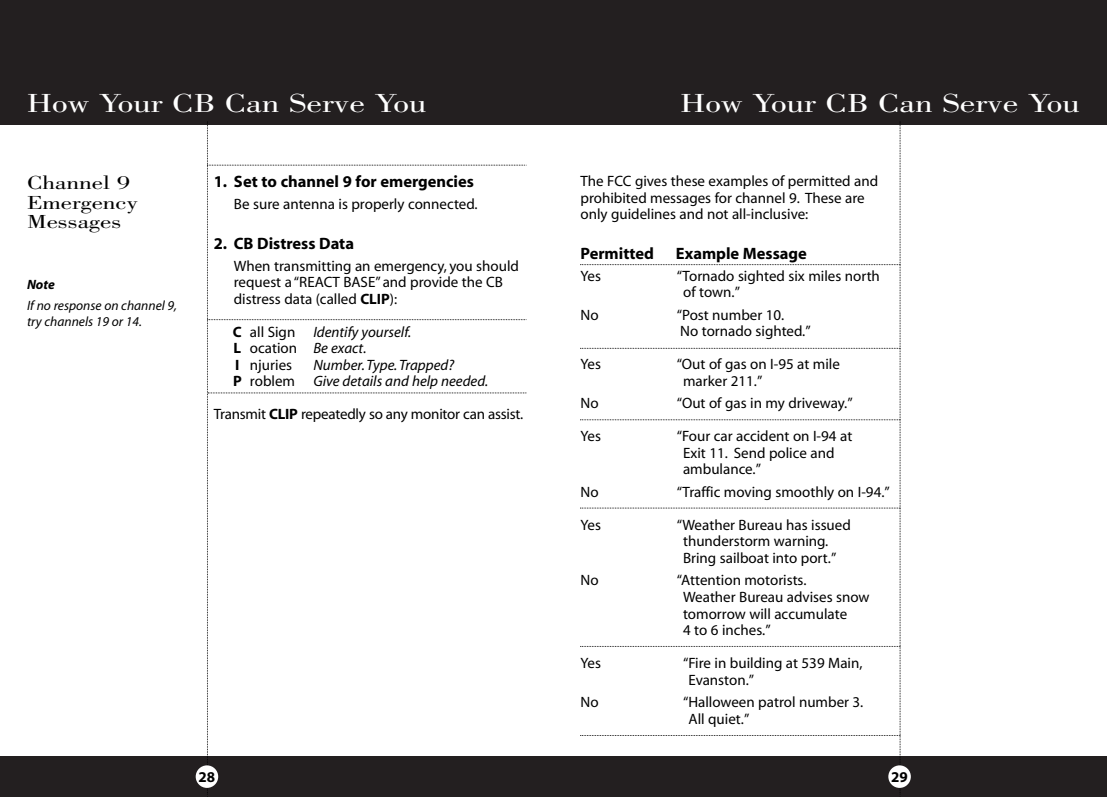
<style>
.page{position:relative;width:1107px;height:797px;background:#fff}
.page>*{position:absolute;margin:0;border:0;box-sizing:border-box;transform-origin:0 0}
.t1{font:27px "Bodoni";color:#fff;scale:1.3 1}
.t2{font:19.5px/19.5px "Bodoni";color:#000;scale:1.3 1}
.t3{font:700 16.5px "Myriad";color:#000}
.t4{font:15px/16.5px "Myriad";color:#000}
.t5{font:italic 15px/16.5px "Myriad";color:#000}
.t6{font:700 15px "Myriad";color:#000}
.t7{font:italic 13.5px/16.5px "Myriad";color:#000}
.t8{font:italic 700 13.5px "Myriad";color:#000}
.s1{font-weight:700}
.s2{font-weight:700;font-style:normal}
.s3{font-style:normal}
</style>
<div class="page">
<div style="left:0;top:0;width:1107px;height:125px;background:#231f20"></div>
<div style="left:0;top:756px;width:1107px;height:40px;background:#231f20"></div>
<div style="left:888px;top:765px;width:23px;height:22px;background:#fff;border-radius:50%"></div>
<div style="left:196px;top:765px;width:22px;height:22px;background:#fff;border-radius:50%"></div>
<svg style="left:207px;top:122px;width:320px;height:675px"></svg>
<svg style="left:580px;top:122px;width:321px;height:675px"></svg>
<h1 class="t1" style="left:27px;top:93px;width:309px">How Your CB Can Serve You</h1>
<h1 class="t1" style="left:680px;top:93px;width:309px">How Your CB Can Serve You</h1>
<h2 class="t2" style="left:27px;top:175px;width:87px">Channel 9<br>Emergency<br>Messages</h2>
<p class="t8" style="left:27px;top:279px;width:29px">Note</p>
<p class="t7" style="left:27px;top:298px;width:152px">If no response on channel 9, try channels 19 or 14.</p>
<p class="t3" style="left:214px;top:175px;width:262px">1. Set to channel 9 for emergencies</p>
<p class="t4" style="left:234px;top:197px;width:245px">Be sure antenna is properly connected.</p>
<p class="t3" style="left:214px;top:237px;width:142px">2. CB Distress Data</p>
<p class="t4" style="left:234px;top:259px;width:287px">When transmitting an emergency, you should request a “REACT BASE” and provide the CB distress data (called <span class="s1">CLIP</span>):</p>
<p class="t5" style="left:233px;top:325px;width:180px"><span class="s2">C</span> <span class="s3">all Sign</span> Identify yourself.<br><span class="s2">L</span> <span class="s3">ocation</span> Be exact.<br><span class="s2">I</span> <span class="s3">njuries</span></p>
<p class="t5" style="left:233px;top:358px;width:257px;text-indent:80px">Number.Type.Trapped?<br><span class="s2">P</span> <span class="s3">roblem</span> Give details and help needed.</p>
<p class="t4" style="left:214px;top:407px;width:311px">Transmit <span class="s1">CLIP</span> repeatedly so any monitor can assist.</p>
<p class="t4" style="left:580px;top:174px;width:299px">The FCC gives these examples of permitted and prohibited messages for channel 9. These are only guidelines and not all-inclusive:</p>
<p class="t3" style="left:580px;top:247px;width:75px">Permitted</p>
<p class="t3" style="left:676px;top:247px;width:133px">Example Message</p>
<p class="t4" style="left:580px;top:269px;width:22px">Yes</p>
<p class="t4" style="left:683px;top:269px;width:198px;text-indent:-6px">“Tornado sighted six miles north of town.”</p>
<p class="t4" style="left:580px;top:308px;width:20px">No</p>
<p class="t4" style="left:677px;top:308px;width:136px">“Post number 10.<br>No tornado sighted.”</p>
<p class="t4" style="left:580px;top:357px;width:22px">Yes</p>
<p class="t4" style="left:683px;top:357px;width:158px;text-indent:-6px">“Out of gas on I-95 at mile marker 211.”</p>
<p class="t4" style="left:580px;top:396px;width:20px">No</p>
<p class="t4" style="left:677px;top:396px;width:178px">“Out of gas in my driveway.”</p>
<p class="t4" style="left:580px;top:429px;width:22px">Yes</p>
<p class="t4" style="left:683px;top:429px;width:171px;text-indent:-6px">“Four car accident on I-94 at<br>Exit 11. Send police and ambulance.”</p>
<p class="t4" style="left:580px;top:485px;width:20px">No</p>
<p class="t4" style="left:677px;top:485px;width:215px">“Traffic moving smoothly on I-94.”</p>
<p class="t4" style="left:580px;top:518px;width:22px">Yes</p>
<p class="t4" style="left:683px;top:518px;width:169px;text-indent:-6px">“Weather Bureau has issued thunderstorm warning.<br>Bring sailboat into port.”</p>
<p class="t4" style="left:580px;top:573px;width:20px">No</p>
<p class="t4" style="left:683px;top:573px;width:188px;text-indent:-6px">“Attention motorists.<br>Weather Bureau advises snow tomorrow will accumulate<br>4 to 6 inches.”</p>
<p class="t4" style="left:580px;top:656px;width:22px">Yes</p>
<p class="t4" style="left:688px;top:656px;width:176px;text-indent:-5px">“Fire in building at 539 Main,<br>Evanston.”</p>
<p class="t4" style="left:580px;top:695px;width:20px">No</p>
<p class="t4" style="left:688px;top:695px;width:176px;text-indent:-5px">“Halloween patrol number 3.<br>All quiet.”</p>
<p class="t6" style="left:199px;top:771px;width:18px">28</p>
<p class="t6" style="left:891px;top:771px;width:18px">29</p>
</div>
